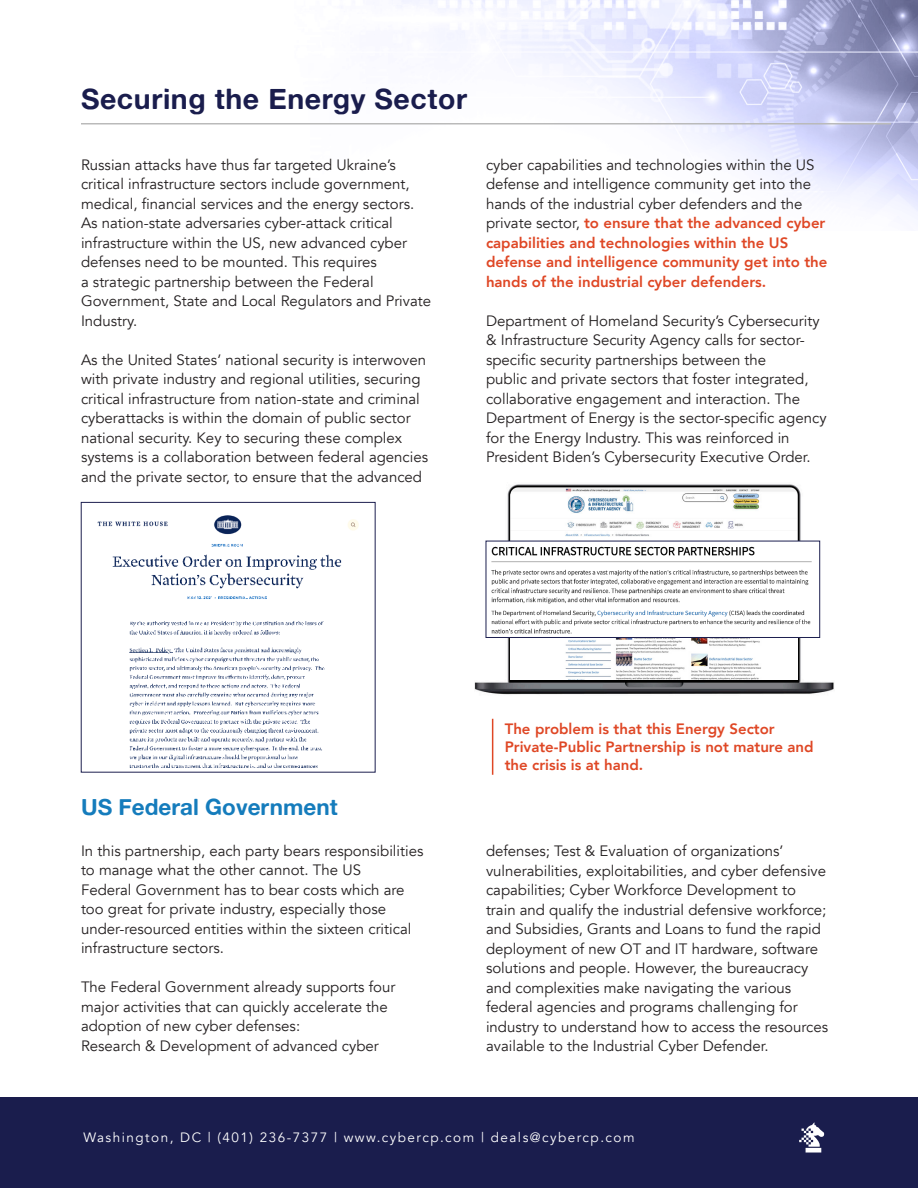
<style>
.page{position:relative;width:918px;height:1188px;background:#fff}
.page>*{position:absolute;margin:0;border:0;box-sizing:border-box;transform-origin:0 0}
.t1{font:28.5px "Alte Haas Grotesk Bold";letter-spacing:.02em;color:#1a1d4d}
.t2{font:22.5px "Alte Haas Grotesk Bold";color:#157cbc}
.t3{font:15px/19.5px "Avenir";color:#231f20}
.t4{font:800 15px/19.5px "Avenir";color:#df4725}
.t5{font:13.5px "Avenir";letter-spacing:.11em;color:#fff}
.s1{font-weight:400;color:#231f20}
</style>
<div class="page">
<div style="left:0;top:1097px;width:918px;height:91px;background:#1a1d4d"></div>
<div style="left:806px;top:1148px;width:15px;height:5px;background:#fff"></div>
<svg style="left:799px;top:1122px;width:25px;height:25px"></svg>
<img style="left:277px;top:0;width:641px;height:216px">
<img style="left:474px;top:484px;width:360px;height:211px">
<img style="left:510px;top:488px;width:287px;height:53px">
<img style="left:510px;top:638px;width:287px;height:42px">
<hr style="left:492px;top:719px;width:1px;height:56px;background:#df4725">
<hr style="left:81px;top:123px;width:810px;height:1px;background:#bababa">
<img style="left:112px;top:544px;width:230px;height:224px">
<img style="left:97px;top:521px;width:71px;height:6px">
<img style="left:214px;top:515px;width:28px;height:20px">
<img style="left:348px;top:519px;width:11px;height:12px">
<img style="left:488px;top:543px;width:330px;height:93px">
<div style="left:486px;top:541px;width:334px;height:97px;border:1px solid #1c1f4f"></div>
<p class="t1" style="left:81px;top:81px;width:388px">Securing the Energy Sector</p>
<p class="t3" style="left:81px;top:155px;width:352px">Russian attacks have thus far targeted Ukraine’s critical infrastructure sectors include government, medical, financial services and the energy sectors.<br>As nation-state adversaries cyber-attack critical infrastructure within the US, new advanced cyber defenses need to be mounted. This requires<br>a strategic partnership between the Federal Government, State and Local Regulators and Private Industry.</p>
<p class="t3" style="left:81px;top:350px;width:349px">As the United States’ national security is interwoven with private industry and regional utilities, securing critical infrastructure from nation-state and criminal cyberattacks is within the domain of public sector national security. Key to securing these complex systems is a collaboration between federal agencies</p>
<p class="t3" style="left:81px;top:467px;width:343px">and the private sector, to ensure that the advanced</p>
<p class="t4" style="left:486px;top:155px;width:343px"><span class="s1">cyber capabilities and technologies within the US defense and intelligence community get into the hands of the industrial cyber defenders and the private sector,</span> to ensure that the advanced cyber capabilities and technologies within the US defense and intelligence community get into the hands of the industrial cyber defenders.</p>
<p class="t3" style="left:486px;top:311px;width:342px">Department of Homeland Security’s Cybersecurity &amp; Infrastructure Security Agency calls for sector&shy;specific security partnerships between the<br>public and private sectors that foster integrated, collaborative engagement and interaction. The Department of Energy is the sector-specific agency for the Energy Industry. This was reinforced in President Biden’s Cybersecurity Executive Order.</p>
<p class="t2" style="left:81px;top:793px;width:258px">US Federal Government</p>
<p class="t3" style="left:81px;top:841px;width:344px">In this partnership, each party bears responsibilities to manage what the other cannot. The US<br>Federal Government has to bear costs which are too great for private industry, especially those under-resourced entities within the sixteen critical infrastructure sectors.</p>
<p class="t3" style="left:81px;top:977px;width:316px">The Federal Government already supports four major activities that can quickly accelerate the adoption of new cyber defenses:</p>
<p class="t3" style="left:81px;top:1036px;width:299px">Research &amp; Development of advanced cyber</p>
<p class="t4" style="left:505px;top:720px;width:310px;line-height:18px">The problem is that this Energy Sector<br>Private-Public Partnership is not mature and the crisis is at hand.</p>
<p class="t3" style="left:486px;top:841px;width:344px">defenses; Test &amp; Evaluation of organizations’ vulnerabilities, exploitabilities, and cyber defensive capabilities; Cyber Workforce Development to train and qualify the industrial defensive workforce; and Subsidies, Grants and Loans to fund the rapid deployment of new OT and IT hardware, software solutions and people. However, the bureaucracy and complexities make navigating the various federal agencies and programs challenging for industry to understand how to access the resources available to the Industrial Cyber Defender.</p>
<p class="t5" style="left:83px;top:1129px;width:553px">Washington, DC | (401) 236-7377 | www.cybercp.com | deals@cybercp.com</p>
</div>
